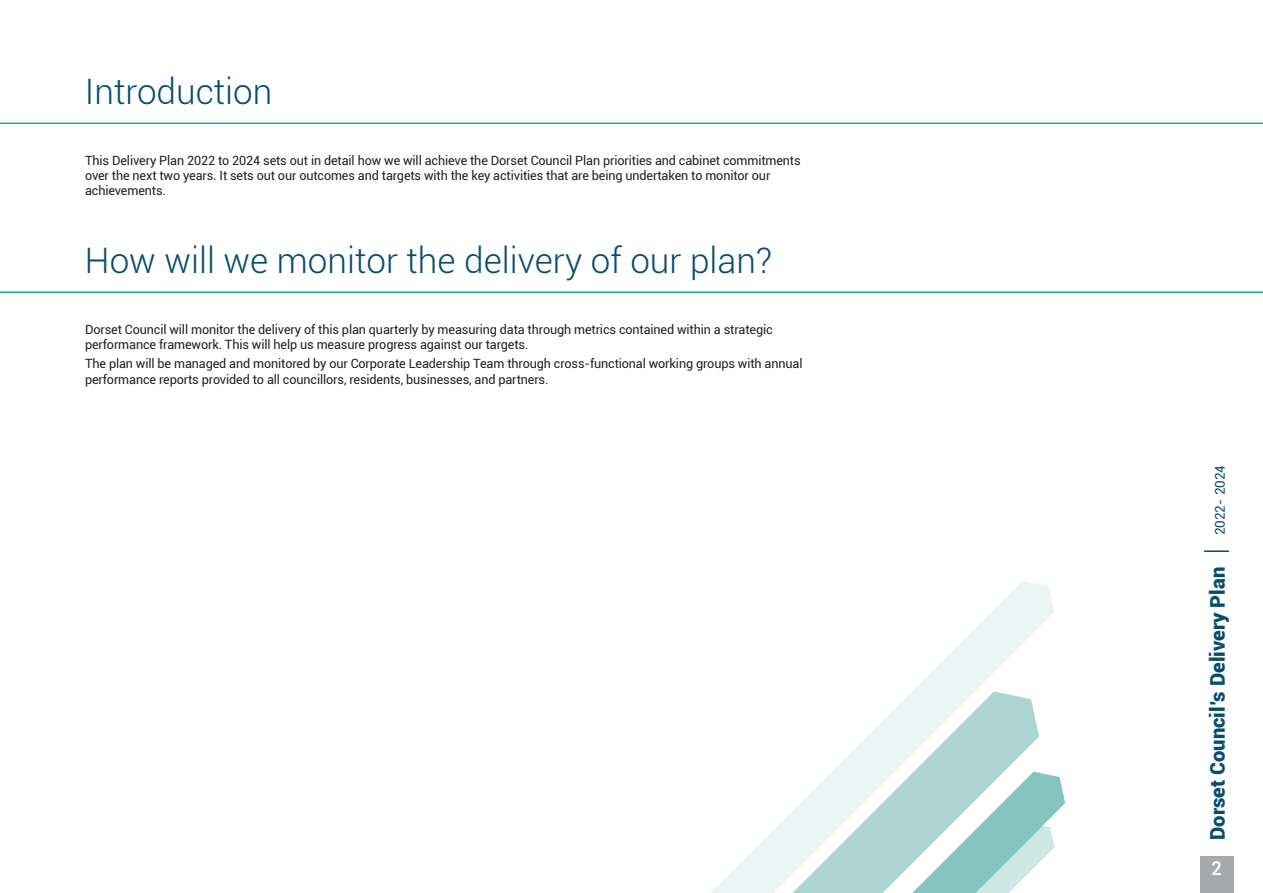
<style>
.page{position:relative;width:1263px;height:893px;background:#fff}
.page>*{position:absolute;margin:0;border:0;box-sizing:border-box;transform-origin:0 0}
.New_main_heading{font:300 35.1px "Roboto";color:#084c6f}
.t1{font:900 20.25px "Roboto";color:#084c6f}
.t2{font:500 18.9px "Roboto";color:#fff}
.t3{font:13.5px "Roboto";color:#084c6f}
.body_text{font:12.75px/15.3px "Roboto";letter-spacing:-.01em;color:#231f20}
</style>
<div class="page">
<hr style="left:1204px;top:550px;width:24px;height:2px;background:#084c6f">
<svg style="left:711px;top:581px;width:343px;height:312px"></svg>
<svg style="left:1039px;top:772px;width:26px;height:121px"></svg>
<svg style="left:792px;top:691px;width:247px;height:202px"></svg>
<hr style="left:0;top:123px;width:1263px;height:1px;background:#12a79d">
<hr style="left:0;top:291px;width:1263px;height:2px;background:#12a79d">
<div style="left:1200px;top:856px;width:33px;height:37px;background:#a8a9ad"></div>
<p class="New_main_heading" style="left:85px;top:67px;width:189px">Introduction</p>
<p class="body_text" style="left:85px;top:152px;width:717px">This Delivery Plan 2022 to 2024 sets out in detail how we will achieve the Dorset Council Plan priorities and cabinet commitments over the next two years. It sets out our outcomes and targets with the key activities that are being undertaken to monitor our achievements.</p>
<p class="New_main_heading" style="left:85px;top:236px;width:689px">How will we monitor the delivery of our plan?</p>
<p class="body_text" style="left:85px;top:321px;width:689px">Dorset Council will monitor the delivery of this plan quarterly by measuring data through metrics contained within a strategic performance framework. This will help us measure progress against our targets.</p>
<p class="body_text" style="left:85px;top:356px;width:719px">The plan will be managed and monitored by our Corporate Leadership Team through cross-functional working groups with annual performance reports provided to all councillors, residents, businesses, and partners.</p>
<p class="t3" style="left:1210px;top:535px;width:72px;rotate:-90deg">2022- 2024</p>
<h2 class="t1" style="left:1203px;top:840px;width:274px;rotate:-90deg">Dorset Council’s Delivery Plan</h2>
<h3 class="t2" style="left:1211px;top:855px;width:12px">2</h3>
</div>
